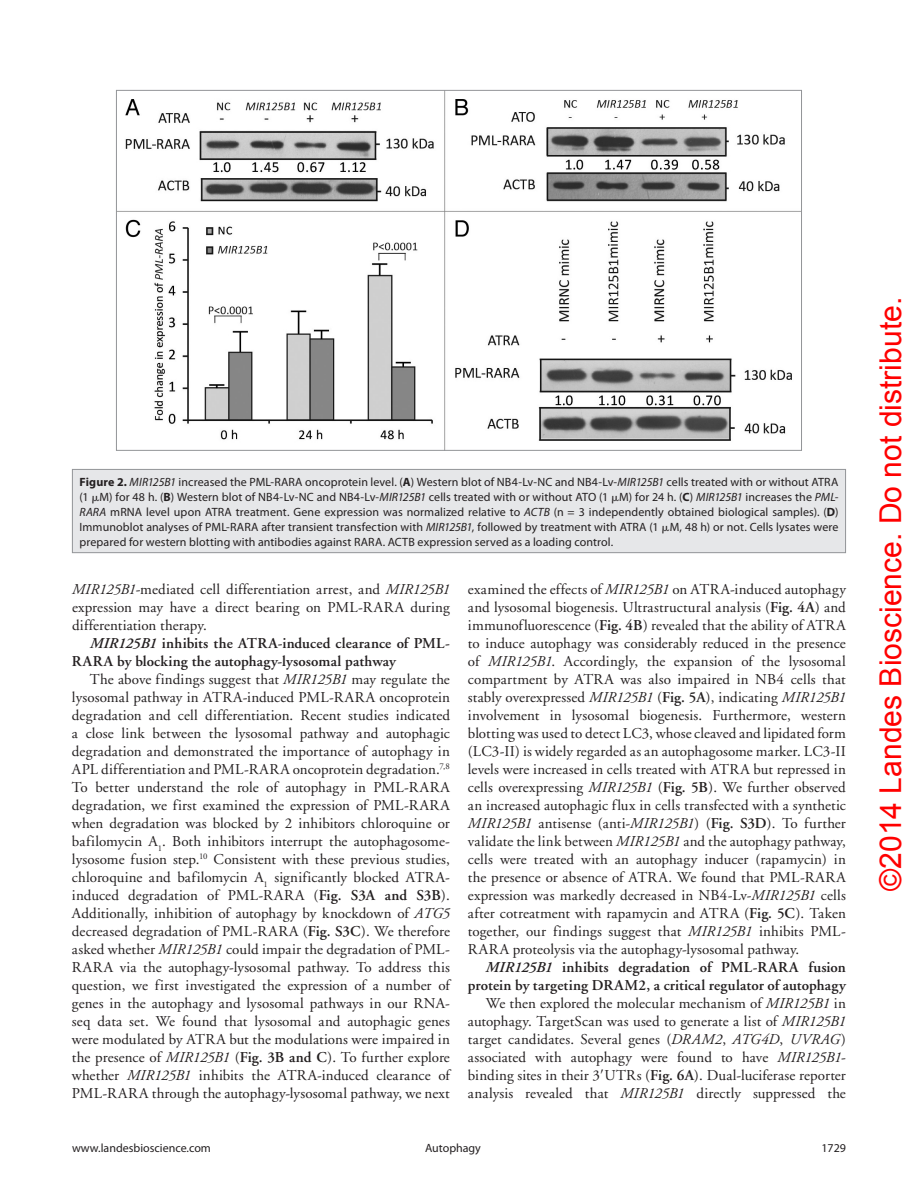
<style>
.page{position:relative;width:918px;height:1188px;background:#fff}
.page>*{position:absolute;margin:0;border:0;box-sizing:border-box;transform-origin:0 0}
.t1{font:30.15px "Arial";color:#f00}
.t2{font:15px/18px "Adobe Garamond";letter-spacing:.01em;color:#231f20;text-align:justify}
.t3{font:600 15px/18px "Adobe Garamond";letter-spacing:.015em;color:#231f20}
.t4{font:12px/15px "Myriad Pro";letter-spacing:.005em;color:#231f20;text-align:justify}
.s1{font-weight:700}
.s2{font-style:italic}
.s3{font-family:"Universal Std Greekw Math Pi"}
.s4{font-weight:600}
.s5{font-weight:600;font-style:italic}
</style>
<div class="page">
<div style="left:72px;top:469px;width:774px;height:84px;background:#e6e7e9"></div>
<div style="left:72px;top:469px;width:774px;height:84px;border:1px solid #939598"></div>
<img style="left:118px;top:92px;width:682px;height:357px">
<p class="t4" style="left:80px;top:474px;width:760px"><span class="s1">Figure 2.</span> <span class="s2">MIR125B1</span> increased the PML-RARA oncoprotein level. (<span class="s1">A</span>) Western blot of NB4-Lv-NC and NB4-Lv-<span class="s2">MIR125B1</span> cells treated with or without ATRA (1 <span class="s3">μ</span>M) for 48 h. (<span class="s1">B</span>) Western blot of NB4-Lv-NC and NB4-Lv-<span class="s2">MIR125B1</span> cells treated with or without ATO (1 <span class="s3">μ</span>M) for 24 h. (<span class="s1">C</span>) <span class="s2">MIR125B1</span> increases the <span class="s2">PML-RARA</span> mRNA level upon ATRA treatment. Gene expression was normalized relative to <span class="s2">ACTB</span> (n = 3 independently obtained biological samples). (<span class="s1">D</span>)<br>Immunoblot analyses of PML-RARA after transient transfection with <span class="s2">MIR125B1</span>, followed by treatment with ATRA (1 <span class="s3">μ</span>M, 48 h) or not. Cells lysates were prepared for western blotting with antibodies against RARA. ACTB expression served as a loading control.</p>
<p class="t2" style="left:72px;top:581px;width:379px"><span class="s2">MIR125B1</span>-mediated cell differentiation arrest, and <span class="s2">MIR125B1 </span>expression may have a direct bearing on PML-RARA during differentiation therapy.</p>
<p class="t3" style="left:72px;top:635px;width:379px;text-indent:18px"><span class="s2">MIR125B1</span> inhibits the ATRA-induced clearance of PML-<br>RARA by blocking the autophagy-lysosomal pathway</p>
<p class="t2" style="left:72px;top:671px;width:380px;text-indent:18px">The above findings suggest that <span class="s2">MIR125B1</span> may regulate the lysosomal pathway in ATRA-induced PML-RARA oncoprotein degradation and cell differentiation. Recent studies indicated a close link between the lysosomal pathway and autophagic degradation and demonstrated the importance of autophagy in APL differentiation and PML-RARA oncoprotein degradation.<sup>7,8<br></sup>To better understand the role of autophagy in PML-RARA degradation, we first examined the expression of PML-RARA when degradation was blocked by 2 inhibitors chloroquine or bafilomycin A<sub>1</sub>. Both inhibitors interrupt the autophagosome&shy;lysosome fusion step.<sup>10</sup> Consistent with these previous studies, chloroquine and bafilomycin A<sub>1</sub> significantly blocked ATRA&shy;induced degradation of PML-RARA (<span class="s4">Fig. S3A and S3B</span>).<br>Additionally, inhibition of autophagy by knockdown of <span class="s2">ATG5 </span>decreased degradation of PML-RARA (<span class="s4">Fig. S3C</span>). We therefore asked whether <span class="s2">MIR125B1</span> could impair the degradation of PML-RARA via the autophagy-lysosomal pathway. To address this question, we first investigated the expression of a number of genes in the autophagy and lysosomal pathways in our RNA&shy;seq data set. We found that lysosomal and autophagic genes were modulated by ATRA but the modulations were impaired in the presence of <span class="s2">MIR125B1</span> (<span class="s4">Fig. 3B and C</span>). To further explore whether <span class="s2">MIR125B1</span> inhibits the ATRA-induced clearance of PML-RARA through the autophagy-lysosomal pathway, we next</p>
<p class="t2" style="left:468px;top:581px;width:380px">examined the effects of <span class="s2">MIR125B1</span> on ATRA-induced autophagy and lysosomal biogenesis. Ultrastructural analysis (<span class="s4">Fig. 4A</span>) and immunofluorescence (<span class="s4">Fig. 4B</span>) revealed that the ability of ATRA to induce autophagy was considerably reduced in the presence of <span class="s2">MIR125B1</span>. Accordingly, the expansion of the lysosomal compartment by ATRA was also impaired in NB4 cells that stably overexpressed <span class="s2">MIR125B1</span> (<span class="s4">Fig. 5A</span>), indicating <span class="s2">MIR125B1 </span>involvement in lysosomal biogenesis. Furthermore, western blotting was used to detect LC3, whose cleaved and lipidated form (LC3-II) is widely regarded as an autophagosome marker. LC3-II levels were increased in cells treated with ATRA but repressed in cells overexpressing <span class="s2">MIR125B1</span> (<span class="s4">Fig. 5B</span>). We further observed an increased autophagic flux in cells transfected with a synthetic <span class="s2">MIR125B1</span> antisense (anti-<span class="s2">MIR125B1</span>) (<span class="s4">Fig. S3D</span>). To further validate the link between <span class="s2">MIR125B1</span> and the autophagy pathway, cells were treated with an autophagy inducer (rapamycin) in the presence or absence of ATRA. We found that PML-RARA expression was markedly decreased in NB4-Lv-<span class="s2">MIR125B1</span> cells after cotreatment with rapamycin and ATRA (<span class="s4">Fig. 5C</span>). Taken together, our findings suggest that <span class="s2">MIR125B1</span> inhibits PML-RARA proteolysis via the autophagy-lysosomal pathway.</p>
<p class="t2" style="left:468px;top:959px;width:379px;text-align:right"><span class="s5">MIR125B1</span> <span class="s4">inhibits degradation of PML-RARA fusion protein by targeting DRAM2, a critical regulator of autophagy </span>We then explored the molecular mechanism of <span class="s2">MIR125B1</span> in autophagy. TargetScan was used to generate a list of <span class="s2">MIR125B1 </span>target candidates. Several genes (<span class="s2">DRAM2</span>, <span class="s2">ATG4D</span>, <span class="s2">UVRAG</span>) associated with autophagy were found to have <span class="s2">MIR125B1</span>- binding sites in their 3<span class="s3">′</span>UTRs (<span class="s4">Fig. 6A</span>). Dual-luciferase reporter analysis revealed that <span class="s2">MIR125B1</span> directly suppressed the</p>
<p class="t4" style="left:72px;top:1140px;width:140px">www.landesbioscience.com</p>
<p class="t4" style="left:425px;top:1140px;width:57px">Autophagy</p>
<p class="t4" style="left:821px;top:1140px;width:26px">1729</p>
<h1 class="t1" style="left:871px;top:891px;width:595px;rotate:-90deg">©2014 Landes Bioscience. Do not distribute.</h1>
</div>
